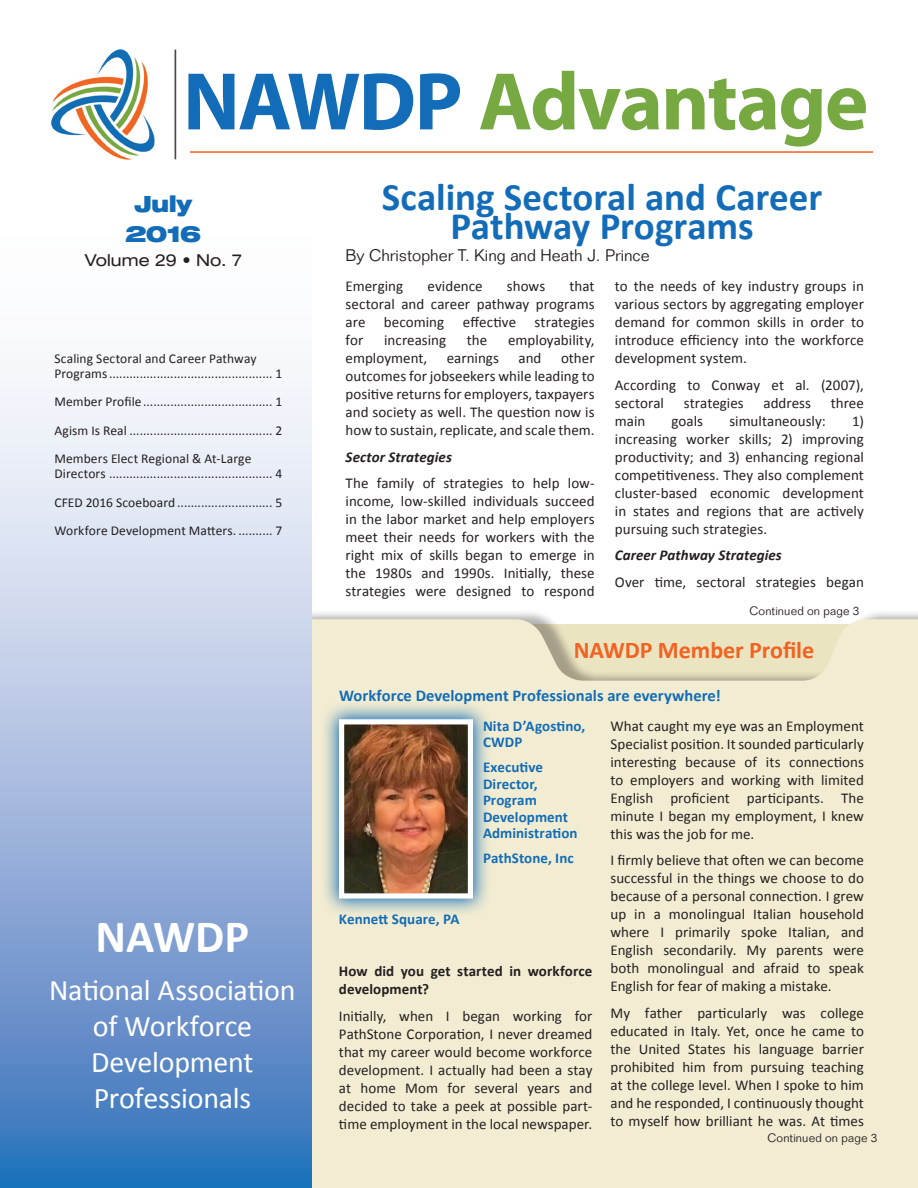
<style>
.page{position:relative;width:918px;height:1188px;background:#fff}
.page>*{position:absolute;margin:0;border:0;box-sizing:border-box;transform-origin:0 0}
.t1{font:700 82.5px "Myriad Pro";letter-spacing:-.02em;color:#77a942}
.t2{font:700 46.5px "Calibri";color:#fff}
.t3{font:700 39px/28.5px "Calibri";color:#126cb7;text-align:center}
.t4{font:30px/36px "Calibri";letter-spacing:-.01em;color:#fff;text-align:center}
.t5{font:700 24px "Calibri";letter-spacing:-.005em;color:#f26221}
.t6{font:900 expanded 22.5px/30px "Helvetica Neue";letter-spacing:-.035em;color:#126cb7;text-align:center}
.t7{font:700 16.5px "Calibri";color:#126cb7}
.t8{font:300 16.5px "Folio";color:#231f20}
.t9{font:expanded 16.5px "Helvetica Neue";letter-spacing:.005em;color:#231f20}
.t10{font:15px/18px "Calibri";color:#231f20;text-align:justify}
.t11{font:700 15px/16.5px "Calibri";letter-spacing:.005em;color:#126cb7}
.t12{font:700 15px/18px "Calibri";letter-spacing:.005em;color:#231f20}
.t13{font:italic 700 15px "Calibri";letter-spacing:.005em;color:#231f20}
.t14{font:13.5px/28.5px "Calibri";letter-spacing:.005em;color:#231f20;text-align:justify}
.t15{font:300 12px "Folio";letter-spacing:.015em;color:#231f20}
.s1{color:#126cb7}
</style>
<div class="page">
<div style="left:312px;top:619px;width:606px;height:569px;background:#f2edd2"></div>
<svg style="left:0;top:376px;width:312px;height:812px;background:#a1b9de"></svg>
<hr style="left:190px;top:151px;width:683px;height:2px;background:#f26221">
<svg style="left:320px;top:700px;width:172px;height:217px;background:#c5d2cc"></svg>
<img style="left:345px;top:725px;width:122px;height:168px">
<div style="left:339px;top:719px;width:134px;height:180px;border:5px solid #fff"></div>
<img style="left:51px;top:49px;width:126px;height:111px">
<h1 class="t1" style="left:183px;top:48px;width:687px"><span class="s1">NAWDP</span> Advantage</h1>
<h3 class="t6" style="left:125px;top:188px;width:78px">July<br>2016</h3>
<p class="t9" style="left:85px;top:250px;width:159px">Volume 29 • No. 7</p>
<p class="t14" style="left:54px;top:350px;width:230px;line-height:15px">Scaling Sectoral and Career Pathway<br>Programs................................................ 1</p>
<p class="t14" style="left:54px;top:387px;width:230px">Member Profile...................................... 1<br>Agism Is Real .......................................... 2<br>Members Elect Regional &amp; At-Large</p>
<p class="t14" style="left:54px;top:459px;width:230px">Directors ................................................ 4<br>CFED 2016 Scoeboard ............................ 5<br>Workfore Development Matters. .......... 7</p>
<h2 class="t2" style="left:96px;top:908px;width:155px">NAWDP</h2>
<h3 class="t4" style="left:49px;top:971px;width:248px">National Association of Workforce<br>Development<br>Professionals</h3>
<h3 class="t3" style="left:382px;top:181px;width:442px">Scaling Sectoral and Career<br>Pathway Programs</h3>
<p class="t8" style="left:346px;top:246px;width:306px">By Christopher T. King and Heath J. Prince</p>
<p class="t10" style="left:346px;top:276px;width:251px;text-indent:224px">that sectoral and career pathway programs are becoming effective strategies for</p>
<p class="t10" style="left:346px;top:276px;width:59px">Emerging</p>
<p class="t10" style="left:428px;top:276px;width:57px">evidence</p>
<p class="t10" style="left:507px;top:276px;width:40px">shows</p>
<p class="t10" style="left:384px;top:330px;width:63px">increasing</p>
<p class="t10" style="left:467px;top:330px;width:22px">the</p>
<p class="t10" style="left:508px;top:330px;width:88px">employability,</p>
<p class="t10" style="left:346px;top:348px;width:83px">employment,</p>
<p class="t10" style="left:447px;top:348px;width:54px">earnings</p>
<p class="t10" style="left:519px;top:348px;width:24px">and</p>
<p class="t10" style="left:346px;top:348px;width:251px;text-indent:215px">other outcomes for jobseekers while leading to positive returns for employers, taxpayers and society as well. The question now is how to sustain, replicate, and scale them.</p>
<p class="t13" style="left:346px;top:448px;width:108px">Sector Strategies</p>
<p class="t10" style="left:346px;top:474px;width:251px">The family of strategies to help low&shy;income, low-skilled individuals succeed in the labor market and help employers meet their needs for workers with the right mix of skills began to emerge in the 1980s and 1990s. Initially, these strategies were designed to respond</p>
<p class="t10" style="left:615px;top:276px;width:251px">to the needs of key industry groups in various sectors by aggregating employer demand for common skills in order to introduce efficiency into the workforce development system.</p>
<p class="t10" style="left:615px;top:375px;width:251px">According to Conway et al. (2007), sectoral</p>
<p class="t10" style="left:684px;top:393px;width:62px">strategies</p>
<p class="t10" style="left:763px;top:393px;width:49px">address</p>
<p class="t10" style="left:831px;top:393px;width:35px">three</p>
<p class="t10" style="left:615px;top:411px;width:251px;text-indent:237px">1) increasing worker skills; 2) improving productivity; and 3) enhancing regional competitiveness. They also complement cluster-based economic development in states and regions that are actively pursuing such strategies.</p>
<p class="t13" style="left:615px;top:546px;width:168px">Career Pathway Strategies</p>
<p class="t10" style="left:615px;top:572px;width:251px">Over time, sectoral strategies began</p>
<p class="t10" style="left:615px;top:411px;width:32px">main</p>
<p class="t10" style="left:672px;top:411px;width:33px">goals</p>
<p class="t10" style="left:729px;top:411px;width:98px">simultaneously:</p>
<p class="t15" style="left:749px;top:603px;width:112px">Continued on page 3</p>
<h3 class="t5" style="left:574px;top:635px;width:242px">NAWDP Member Profile</h3>
<p class="t7" style="left:339px;top:685px;width:383px">Workforce Development Professionals are everywhere!</p>
<p class="t11" style="left:483px;top:717px;width:104px">Nita D’Agostino,<br>CWDP</p>
<p class="t11" style="left:483px;top:758px;width:96px">Executive<br>Director,<br>Program<br>Development<br>Administration</p>
<p class="t11" style="left:483px;top:849px;width:92px">PathStone, Inc</p>
<p class="t11" style="left:339px;top:910px;width:122px">Kennett Square, PA</p>
<p class="t12" style="left:339px;top:961px;width:255px">How did you get started in workforce development?</p>
<p class="t10" style="left:339px;top:1006px;width:255px">Initially, when I began working for PathStone Corporation, I never dreamed that my career would become workforce development. I actually had been a stay at home Mom for several years and decided to take a peek at possible part&shy;time employment in the local newspaper.</p>
<p class="t10" style="left:610px;top:716px;width:255px">What caught my eye was an Employment Specialist position. It sounded particularly interesting because of its connections to employers and working with limited English proficient participants. The minute I began my employment, I knew this was the job for me.</p>
<p class="t10" style="left:610px;top:850px;width:255px">I firmly believe that often we can become successful in the things we choose to do because of a personal connection. I grew up in a monolingual Italian household where I primarily spoke Italian, and English secondarily. My parents were both monolingual and afraid to speak English for fear of making a mistake.</p>
<p class="t10" style="left:610px;top:1003px;width:255px">My father particularly was college educated in Italy. Yet, once he came to the United States his language barrier prohibited him from pursuing teaching at the college level. When I spoke to him and he responded, I continuously thought to myself how brilliant he was. At times</p>
<p class="t15" style="left:767px;top:1131px;width:112px">Continued on page 3</p>
</div>
